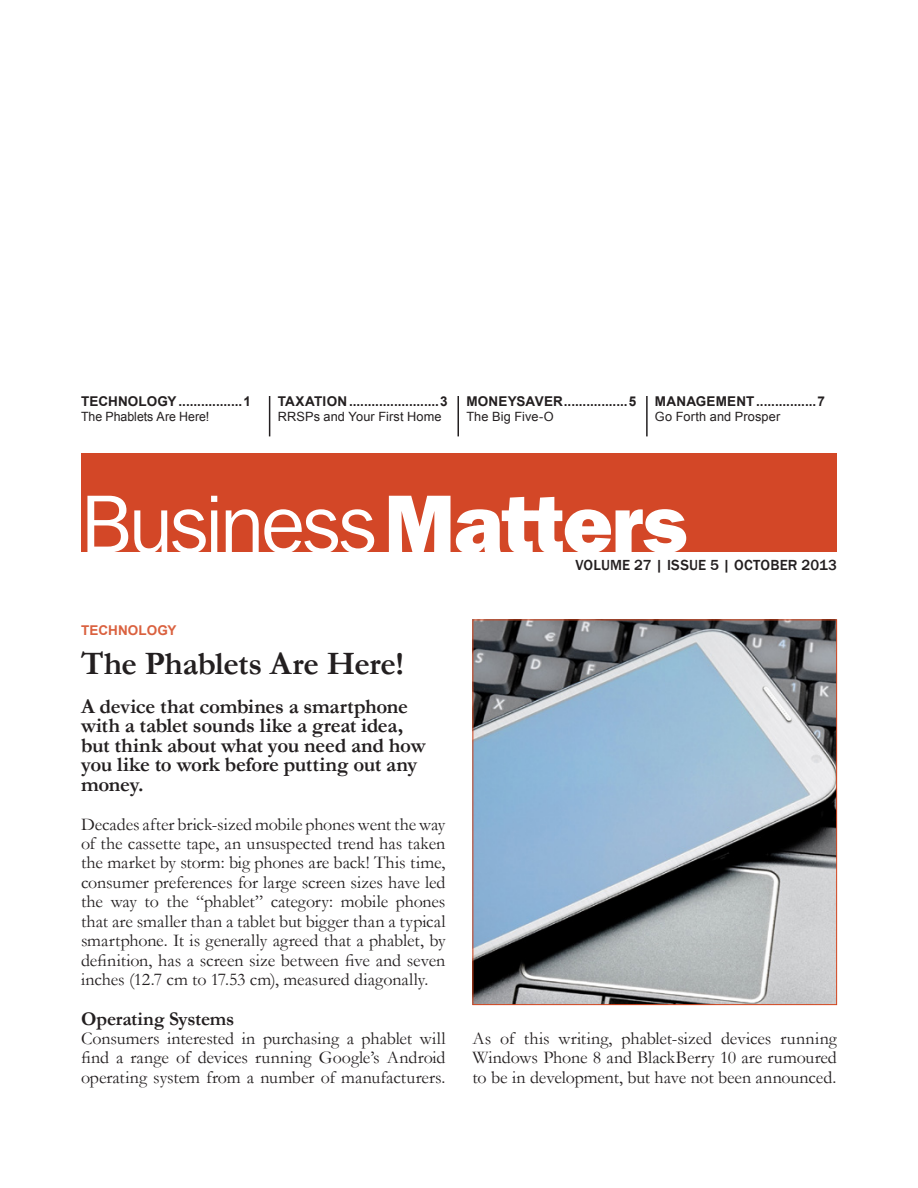
<style>
.page{position:relative;width:918px;height:1188px;background:#fff}
.page>*{position:absolute;margin:0;border:0;box-sizing:border-box;transform-origin:0 0}
.t1{font:700 33px "Garamond";letter-spacing:-.015em;color:#231f20}
.t2{font:700 21px/19.5px "Garamond";letter-spacing:-.015em;color:#231f20}
.t3{font:700 19.5px "Garamond";letter-spacing:-.01em;color:#231f20}
.t4{font:18px/19.5px "Garamond";letter-spacing:-.005em;color:#231f20;text-align:justify}
.t5{font:500 15px "Franklin Gothic";letter-spacing:.01em;color:#231f20}
.t6{font:700 13.5px "Arial";letter-spacing:.015em;color:#231f20}
.t7{font:700 13.5px "Arial";letter-spacing:.01em;color:#da613f}
.t8{font:12.75px "Arial";letter-spacing:.01em;color:#231f20}
</style>
<div class="page">
<hr style="left:269px;top:396px;width:1px;height:40px;background:#231f20">
<hr style="left:458px;top:396px;width:1px;height:40px;background:#231f20">
<hr style="left:646px;top:396px;width:2px;height:40px;background:#231f20">
<div style="left:81px;top:453px;width:756px;height:99px;background:#d34727"></div>
<svg style="left:87px;top:496px;width:41px;height:56px"></svg>
<svg style="left:134px;top:496px;width:83px;height:56px"></svg>
<svg style="left:226px;top:509px;width:148px;height:43px"></svg>
<svg style="left:389px;top:496px;width:297px;height:56px"></svg>
<img style="left:474px;top:622px;width:361px;height:381px">
<div style="left:472px;top:620px;width:365px;height:385px;border:1px solid #d4451d"></div>
<p class="t6" style="left:81px;top:392px;width:172px">TECHNOLOGY.................1</p>
<p class="t8" style="left:81px;top:408px;width:130px">The Phablets Are Here!</p>
<p class="t6" style="left:278px;top:392px;width:172px">TAXATION........................3</p>
<p class="t8" style="left:278px;top:408px;width:165px">RRSPs and Your First Home</p>
<p class="t6" style="left:466px;top:392px;width:172px">MONEYSAVER.................5</p>
<p class="t8" style="left:466px;top:408px;width:89px">The Big Five-O</p>
<p class="t6" style="left:655px;top:392px;width:172px">MANAGEMENT ................7</p>
<p class="t8" style="left:655px;top:408px;width:127px">Go Forth and Prosper</p>
<p class="t5" style="left:576px;top:556px;width:263px">VOLUME 27 | ISSUE 5 | OCTOBER 2013</p>
<p class="t7" style="left:81px;top:621px;width:97px">TECHNOLOGY</p>
<h1 class="t1" style="left:81px;top:641px;width:325px">The Phablets Are Here!</h1>
<p class="t2" style="left:81px;top:696px;width:346px">A device that combines a smartphone with a tablet sounds like a great idea, but think about what you need and how you like to work before putting out any money.</p>
<p class="t4" style="left:81px;top:814px;width:366px">Decades after brick-sized mobile phones went the way of the cassette tape, an unsuspected trend has taken the market by storm: big phones are back! This time, consumer preferences for large screen sizes have led the way to the “phablet” category: mobile phones that are smaller than a tablet but bigger than a typical smartphone. It is generally agreed that a phablet, by definition, has a screen size between five and seven inches (12.7 cm to 17.53 cm), measured diagonally.</p>
<p class="t3" style="left:81px;top:1005px;width:155px">Operating Systems</p>
<p class="t4" style="left:81px;top:1028px;width:366px">Consumers interested in purchasing a phablet will find a range of devices running Google’s Android operating system from a number of manufacturers.</p>
<p class="t4" style="left:472px;top:1028px;width:366px">As of this writing, phablet-sized devices running Windows Phone 8 and BlackBerry 10 are rumoured to be in development, but have not been announced.</p>
</div>
